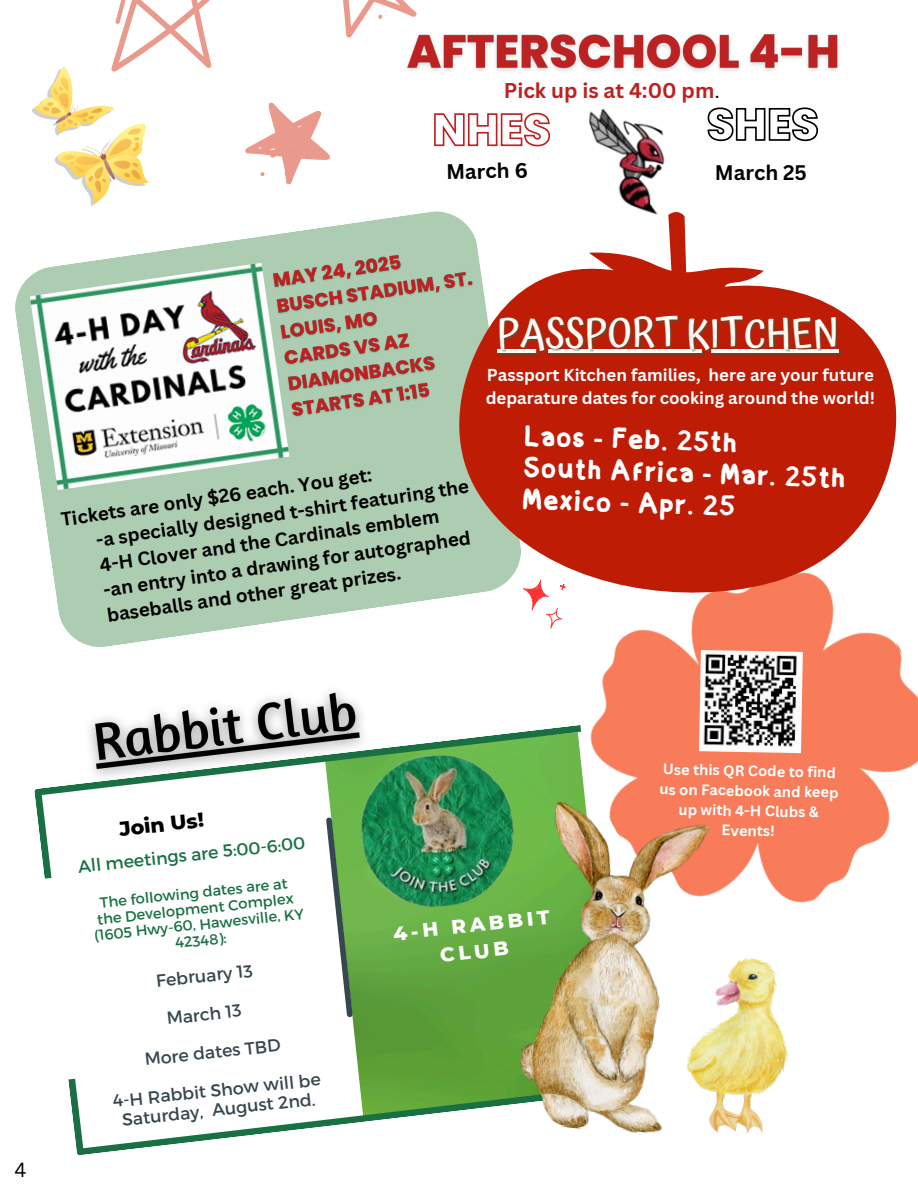
<style>
.page{position:relative;width:918px;height:1188px;background:#fff}
.page>*{position:absolute;margin:0;border:0;box-sizing:border-box;transform-origin:0 0}
.t1{font:500 40.05px "Atma";color:#fffcf8}
.t2{font:31.05px/31.8px "puimek";color:#fff}
.t3{font:700 20.85px "Canva Sans";color:#bd2121}
.t4{font:700 20.55px "Canva Sans";color:#000}
.t5{font:800 20.4px "Montserrat";color:#000}
.t6{font:800 19.95px/26.5px "Montserrat";color:#fff;text-align:center}
.t7{font:19.8px "Canva Sans";color:#000}
.t8{font:700 18.75px/25.3px "Canva Sans";color:#000}
.t9{font:17.4px/19.2px "Montserrat";color:#37474f;text-align:center}
.t10{font:17.4px "Montserrat";color:#197143}
.t11{font:700 16.8px/23.2px "Canva Sans";color:#fff}
.t12{font:14.7px/16px "Montserrat";color:#197143;text-align:center}
.t13{font:700 14.55px/20px "Canva Sans";color:#fff;text-align:center}
.s1{font-weight:400;color:#000}
</style>
<div class="page">
<img style="left:15px;top:0;width:903px;height:1155px">
<hr style="left:497px;top:350px;width:342px;height:3px;background:#fffcf8">
<p class="t3" style="left:504px;top:76px;width:218px">Pick up is at 4:00 pm<span class="s1">.</span></p>
<p class="t4" style="left:446px;top:157px;width:83px;rotate:-1deg">March 6</p>
<p class="t4" style="left:715px;top:158px;width:94px">March 25</p>
<p class="t1" style="left:497px;top:310px;width:343px">PASSPORT KITCHEN</p>
<p class="t8" style="left:59px;top:506px;width:316px;rotate:-8deg">Tickets are only $26 each. You get:</p>
<p class="t8" style="left:94px;top:526px;width:378px;rotate:-8deg">-a specially designed t-shirt featuring the<br>4-H Clover and the Cardinals emblem</p>
<p class="t8" style="left:102px;top:576px;width:372px;rotate:-8deg">-an entry into a drawing for autographed baseballs and other great prizes.</p>
<p class="t11" style="left:486px;top:363px;width:391px">Passport Kitchen families, here are your future deparature dates for cooking around the world!</p>
<p class="t2" style="left:525px;top:414px;width:325px;rotate:2deg">Laos - Feb. 25th<br>South Africa - Mar. 25th<br>Mexico - Apr. 25</p>
<p class="t7" style="left:14px;top:1155px;width:13px">4</p>
<p class="t5" style="left:118px;top:816px;width:87px;rotate:-6deg">Join Us!</p>
<h2 class="t10" style="left:77px;top:855px;width:230px;rotate:-6deg">All meetings are 5:00-6:00</h2>
<h6 class="t12" style="left:99px;top:894px;width:190px;rotate:-6deg">The following dates are at</h6>
<h6 class="t12" style="left:96px;top:910px;width:199px;rotate:-6deg">the Development Complex</h6>
<p class="t12" style="left:93px;top:927px;width:212px;rotate:-6deg">(1605 Hwy-60, Hawesville, KY<br>42348):</p>
<p class="t9" style="left:155px;top:970px;width:99px;rotate:-6deg">February 13</p>
<h3 class="t9" style="left:166px;top:1008px;width:77px;rotate:-6deg">March 13</h3>
<h4 class="t9" style="left:144px;top:1049px;width:138px;rotate:-6deg">More dates TBD</h4>
<p class="t9" style="left:112px;top:1091px;width:210px;rotate:-6deg">4-H Rabbit Show will be<br>Saturday, August 2nd.</p>
<h2 class="t6" style="left:392px;top:920px;width:159px;rotate:-6deg">4-H RABBIT<br>CLUB</h2>
<p class="t13" style="left:660px;top:759px;width:180px;rotate:1deg">Use this QR Code to find us on Facebook and keep up with 4-H Clubs &amp;<br>Events!</p>
</div>
